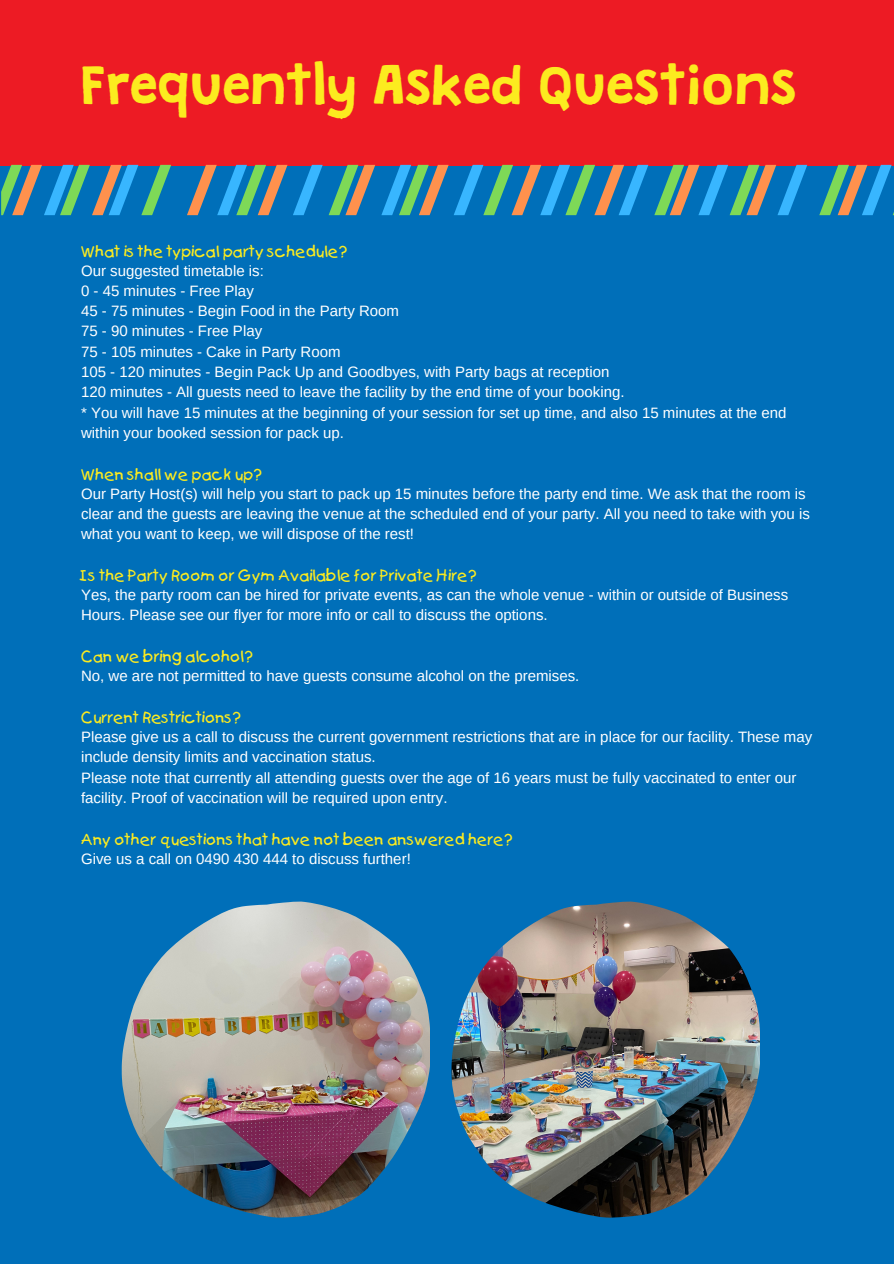
<style>
.page{position:relative;width:894px;height:1264px;background:#fff}
.page>*{position:absolute;margin:0;border:0;box-sizing:border-box;transform-origin:0 0}
.t1{font:48px "Granstander Clean";color:#fceb1f}
.t2{font:15px/20.2px "Arimo";color:#fff}
.t3{font:15px "Catchup Normal";color:#fceb1f}
</style>
<div class="page">
<div style="left:0;top:0;width:893px;height:1263px;background:#006fb9"></div>
<div style="left:0;top:0;width:893px;height:166px;background:#ed1b24"></div>
<svg style="left:293px;top:165px;width:29px;height:50px"></svg>
<svg style="left:1px;top:165px;width:170px;height:50px"></svg>
<svg style="left:187px;top:165px;width:100px;height:50px"></svg>
<svg style="left:328px;top:165px;width:47px;height:50px"></svg>
<svg style="left:819px;top:165px;width:74px;height:50px"></svg>
<svg style="left:654px;top:165px;width:153px;height:50px"></svg>
<svg style="left:381px;top:165px;width:267px;height:50px"></svg>
<img style="left:122px;top:901px;width:307px;height:316px">
<img style="left:451px;top:901px;width:308px;height:316px">
<p class="t1" style="left:81px;top:68px;width:718px">Frequently Asked Questions</p>
<p class="t3" style="left:81px;top:241px;width:267px">What is the typical party schedule?</p>
<p class="t2" style="left:81px;top:260px;width:184px">Our suggested timetable is:</p>
<p class="t2" style="left:81px;top:280px;width:174px">0 - 45 minutes - Free Play</p>
<p class="t2" style="left:81px;top:301px;width:319px">45 - 75 minutes - Begin Food in the Party Room</p>
<p class="t2" style="left:81px;top:321px;width:182px">75 - 90 minutes - Free Play</p>
<p class="t2" style="left:81px;top:341px;width:261px">75 - 105 minutes - Cake in Party Room</p>
<p class="t2" style="left:81px;top:362px;width:530px">105 - 120 minutes - Begin Pack Up and Goodbyes, with Party bags at reception</p>
<p class="t2" style="left:81px;top:382px;width:545px">120 minutes - All guests need to leave the facility by the end time of your booking.</p>
<p class="t2" style="left:81px;top:402px;width:706px">* You will have 15 minutes at the beginning of your session for set up time, and also 15 minutes at the end within your booked session for pack up.</p>
<p class="t3" style="left:81px;top:464px;width:182px">When shall we pack up?</p>
<p class="t2" style="left:81px;top:483px;width:730px">Our Party Host(s) will help you start to pack up 15 minutes before the party end time. We ask that the room is clear and the guests are leaving the venue at the scheduled end of your party. All you need to take with you is what you want to keep, we will dispose of the rest!</p>
<p class="t3" style="left:81px;top:565px;width:397px">Is the Party Room or Gym Available for Private Hire?</p>
<p class="t2" style="left:81px;top:584px;width:708px">Yes, the party room can be hired for private events, as can the whole venue - within or outside of Business<br>Hours. Please see our flyer for more info or call to discuss the options.</p>
<p class="t3" style="left:81px;top:646px;width:173px">Can we bring alcohol?</p>
<p class="t2" style="left:81px;top:666px;width:499px">No, we are not permitted to have guests consume alcohol on the premises.</p>
<p class="t3" style="left:81px;top:707px;width:161px">Current Restrictions?</p>
<p class="t2" style="left:81px;top:726px;width:732px">Please give us a call to discuss the current government restrictions that are in place for our facility. These may include density limits and vaccination status.</p>
<p class="t2" style="left:81px;top:767px;width:716px">Please note that currently all attending guests over the age of 16 years must be fully vaccinated to enter our facility. Proof of vaccination will be required upon entry.</p>
<p class="t3" style="left:81px;top:829px;width:433px">Any other questions that have not been answered here?</p>
<p class="t2" style="left:81px;top:848px;width:331px">Give us a call on 0490 430 444 to discuss further!</p>
</div>
